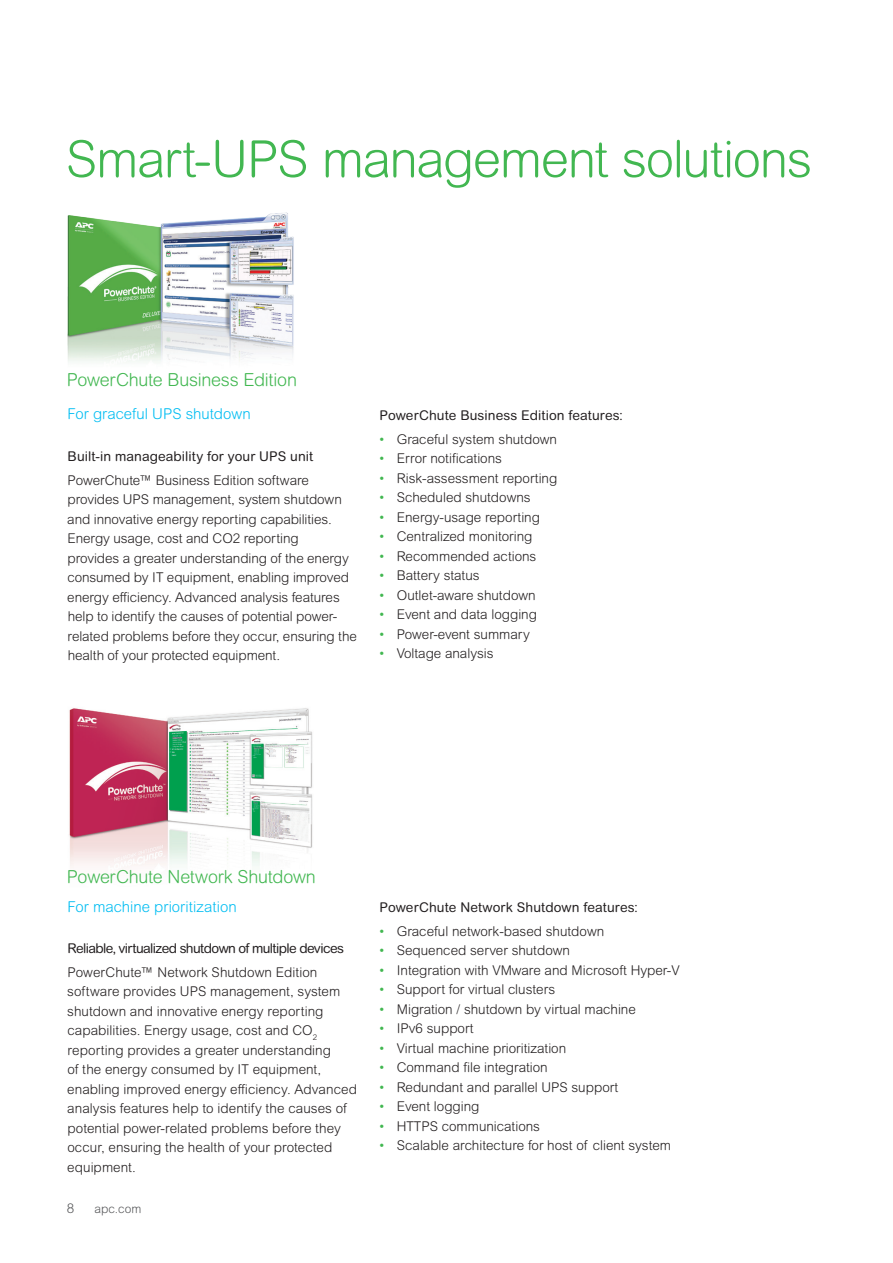
<style>
.page{position:relative;width:893px;height:1263px;background:#fff}
.page>*{position:absolute;margin:0;border:0;box-sizing:border-box;transform-origin:0 0}
.t1{font:300 51px "Arial Rounded MT Pro";letter-spacing:-.025em;color:#42b751}
.t2{font:300 18px "Arial Rounded MT Std";letter-spacing:-.015em;color:#42b751}
.t3{font:300 15px "Arial Rounded MT Std";color:#01bdf2}
.t4{font:300 13.5px/19.5px "Arial Rounded MT Pro";color:#231f20}
.t5{font:13.5px "Arial Rounded MT Pro";letter-spacing:.005em;color:#231f20}
.t6{font:13.5px "Arial Rounded MT Pro";letter-spacing:-.045em;color:#231f20}
.t7{font:300 13.5px "Arial MT Pro";color:#57585a}
.t8{font:300 12px "Arial Rounded MT Pro";color:#57585a}
.s1{color:#42b751}
</style>
<div class="page">
<img style="left:69px;top:708px;width:244px;height:160px">
<img style="left:67px;top:212px;width:227px;height:150px">
<h1 class="t1" style="left:66px;top:130px;width:748px">Smart-UPS management solutions</h1>
<h2 class="t2" style="left:67px;top:369px;width:231px">PowerChute Business Edition</h2>
<p class="t3" style="left:67px;top:405px;width:185px">For graceful UPS shutdown</p>
<p class="t5" style="left:68px;top:448px;width:247px">Built-in manageability for your UPS unit</p>
<p class="t4" style="left:67px;top:471px;width:291px">PowerChute™ Business Edition software provides UPS management, system shutdown and innovative energy reporting capabilities.<br>Energy usage, cost and CO2 reporting<br>provides a greater understanding of the energy consumed by IT equipment, enabling improved energy efficiency. Advanced analysis features help to identify the causes of potential power&shy;related problems before they occur, ensuring the health of your protected equipment.</p>
<p class="t5" style="left:379px;top:407px;width:245px">PowerChute Business Edition features:</p>
<p class="t4" style="left:379px;top:430px;width:179px"><span class="s1">•</span> Graceful system shutdown</p>
<p class="t4" style="left:379px;top:449px;width:124px"><span class="s1">•</span> Error notifications</p>
<p class="t4" style="left:379px;top:469px;width:179px"><span class="s1">•</span> Risk-assessment reporting</p>
<p class="t4" style="left:379px;top:488px;width:153px"><span class="s1">•</span> Scheduled shutdowns</p>
<p class="t4" style="left:379px;top:508px;width:162px"><span class="s1">•</span> Energy-usage reporting</p>
<p class="t4" style="left:379px;top:527px;width:154px"><span class="s1">•</span> Centralized monitoring</p>
<p class="t4" style="left:379px;top:547px;width:158px"><span class="s1">•</span> Recommended actions</p>
<p class="t4" style="left:379px;top:566px;width:102px"><span class="s1">•</span> Battery status</p>
<p class="t4" style="left:379px;top:586px;width:158px"><span class="s1">•</span> Outlet-aware shutdown</p>
<p class="t4" style="left:379px;top:605px;width:159px"><span class="s1">•</span> Event and data logging</p>
<p class="t4" style="left:379px;top:625px;width:152px"><span class="s1">•</span> Power-event summary</p>
<p class="t4" style="left:379px;top:644px;width:116px"><span class="s1">•</span> Voltage analysis</p>
<h2 class="t2" style="left:67px;top:866px;width:250px">PowerChute Network Shutdown</h2>
<p class="t3" style="left:67px;top:898px;width:171px">For machine prioritization</p>
<p class="t6" style="left:68px;top:940px;width:278px">Reliable, virtualized shutdown of multiple devices</p>
<p class="t4" style="left:67px;top:963px;width:291px">PowerChute™ Network Shutdown Edition software provides UPS management, system shutdown and innovative energy reporting capabilities. Energy usage, cost and CO<sub>2 </sub>reporting provides a greater understanding<br>of the energy consumed by IT equipment, enabling improved energy efficiency. Advanced analysis features help to identify the causes of potential power-related problems before they occur, ensuring the health of your protected equipment.</p>
<p class="t7" style="left:67px;top:1199px;width:9px">8</p>
<p class="t8" style="left:94px;top:1201px;width:48px">apc.com</p>
<p class="t5" style="left:379px;top:899px;width:260px">PowerChute Network Shutdown features:</p>
<p class="t4" style="left:379px;top:922px;width:226px"><span class="s1">•</span> Graceful network-based shutdown</p>
<p class="t4" style="left:379px;top:941px;width:192px"><span class="s1">•</span> Sequenced server shutdown</p>
<p class="t4" style="left:379px;top:961px;width:302px"><span class="s1">•</span> Integration with VMware and Microsoft Hyper-V</p>
<p class="t4" style="left:379px;top:980px;width:177px"><span class="s1">•</span> Support for virtual clusters</p>
<p class="t4" style="left:379px;top:1000px;width:258px"><span class="s1">•</span> Migration / shutdown by virtual machine</p>
<p class="t4" style="left:379px;top:1019px;width:96px"><span class="s1">•</span> IPv6 support</p>
<p class="t4" style="left:379px;top:1039px;width:188px"><span class="s1">•</span> Virtual machine prioritization</p>
<p class="t4" style="left:379px;top:1058px;width:170px"><span class="s1">•</span> Command file integration</p>
<p class="t4" style="left:379px;top:1078px;width:240px"><span class="s1">•</span> Redundant and parallel UPS support</p>
<p class="t4" style="left:379px;top:1097px;width:102px"><span class="s1">•</span> Event logging</p>
<p class="t4" style="left:379px;top:1117px;width:162px"><span class="s1">•</span> HTTPS communications</p>
<p class="t4" style="left:379px;top:1136px;width:293px"><span class="s1">•</span> Scalable architecture for host of client system</p>
</div>
